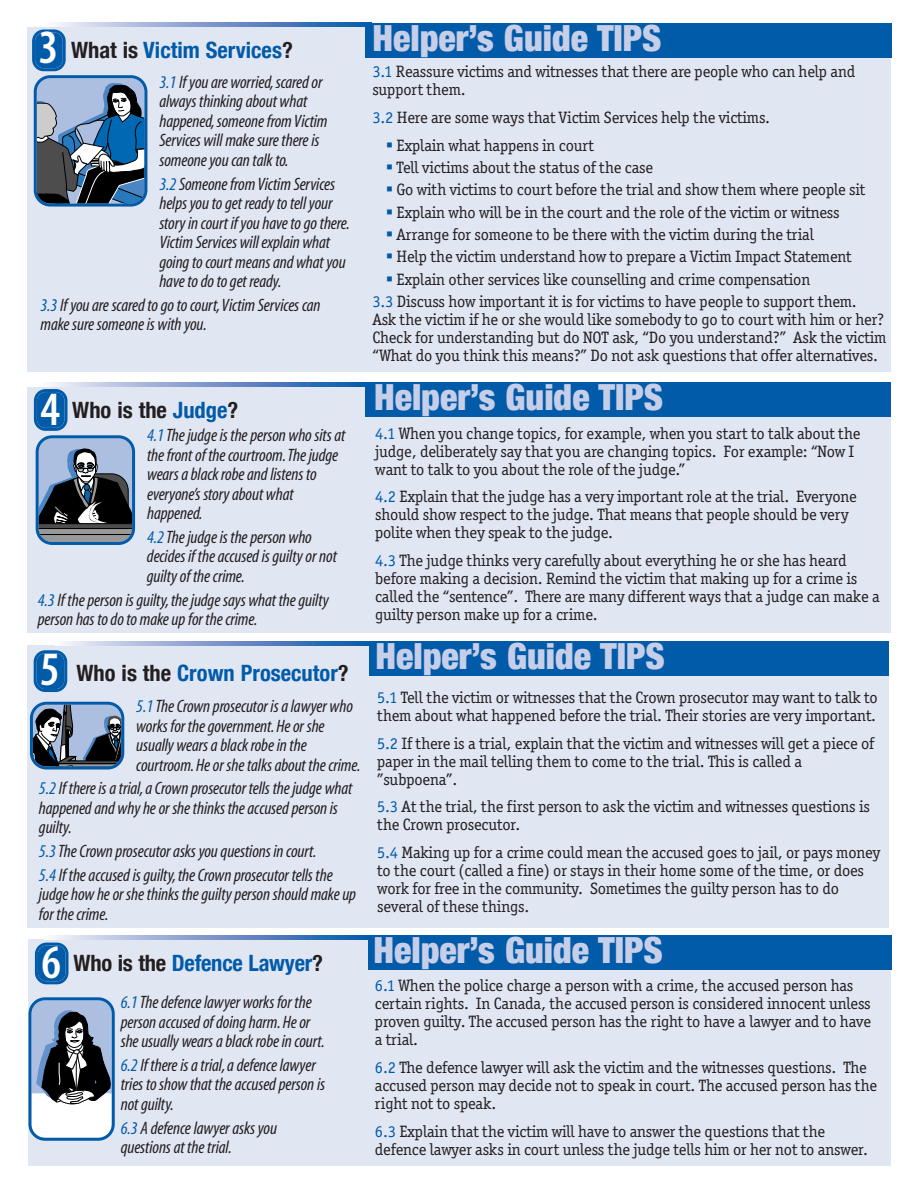
<style>
.page{position:relative;width:918px;height:1188px;background:#fff}
.page>*{position:absolute;margin:0;border:0;box-sizing:border-box;transform-origin:0 0}
.t1{font:600 condensed 48px "Myriad";color:#fff}
.t2{font:900 condensed 36px "Helvetica Neue";color:#c6cee8}
.t3{font:700 condensed 22.5px "Helvetica Neue";color:#015ba9}
.t4{font:700 condensed 22.5px "Helvetica Neue";color:#231f20}
.t5{font:italic condensed 18px/19.5px "Myriad";letter-spacing:-.01em;color:#231f20}
.t6{font:16.5px/18px "Officina Ser ITC Std";letter-spacing:-.01em;color:#231f20}
.s1{color:#231f20}
.s2{color:#015ba9}
.s3{font-family:"Myriad";font-weight:600;font-size:48px;color:#fff}
</style>
<div class="page">
<div style="left:28px;top:27px;width:863px;height:344px;background:#e1e6f3"></div>
<div style="left:366px;top:23px;width:526px;height:35px;background:#015ba9"></div>
<div style="left:29px;top:939px;width:862px;height:227px;background:#e1e6f3"></div>
<div style="left:27px;top:387px;width:864px;height:245px;background:#e1e6f3"></div>
<div style="left:28px;top:646px;width:861px;height:282px;background:#e1e6f3"></div>
<div style="left:366px;top:382px;width:525px;height:35px;background:#015ba9"></div>
<svg style="left:30px;top:702px;width:94px;height:68px;background:#5e7289"></svg>
<svg style="left:35px;top:943px;width:34px;height:41px"></svg>
<svg style="left:34px;top:389px;width:101px;height:156px"></svg>
<svg style="left:63px;top:642px;width:306px;height:4px"></svg>
<div style="left:369px;top:935px;width:523px;height:34px;background:#015ba9"></div>
<svg style="left:28px;top:997px;width:87px;height:144px;background:#8493a6"></svg>
<svg style="left:34px;top:650px;width:33px;height:42px"></svg>
<svg style="left:32px;top:29px;width:115px;height:178px"></svg>
<div style="left:369px;top:641px;width:519px;height:35px;background:#015ba9"></div>
<svg style="left:55px;top:23px;width:311px;height:4px"></svg>
<svg style="left:50px;top:383px;width:316px;height:4px"></svg>
<svg style="left:53px;top:935px;width:316px;height:4px"></svg>
<h1 class="t1" style="left:39px;top:31px;width:21px">3</h1>
<h2 class="t2" style="left:372px;top:16px;width:291px">Helper’s Guide TIPS</h2>
<h3 class="t3" style="left:71px;top:36px;width:223px"><span class="s1">What is</span> Victim Services<span class="s1">?</span></h3>
<p class="t6" style="left:372px;top:64px;width:484px"><span class="s2">3.1</span> Reassure victims and witnesses that there are people who can help and support them.</p>
<p class="t6" style="left:372px;top:110px;width:399px"><span class="s2">3.2</span> Here are some ways that Victim Services help the victims.</p>
<p class="t6" style="left:386px;top:138px;width:210px"><span class="s2">▪</span> Explain what happens in court</p>
<p class="t6" style="left:386px;top:160px;width:269px"><span class="s2">▪</span> Tell victims about the status of the case</p>
<p class="t6" style="left:386px;top:182px;width:481px"><span class="s2">▪</span> Go with victims to court before the trial and show them where people sit</p>
<p class="t6" style="left:386px;top:205px;width:455px"><span class="s2">▪</span> Explain who will be in the court and the role of the victim or witness</p>
<p class="t6" style="left:386px;top:227px;width:430px"><span class="s2">▪</span> Arrange for someone to be there with the victim during the trial</p>
<p class="t6" style="left:386px;top:249px;width:467px"><span class="s2">▪</span> Help the victim understand how to prepare a Victim Impact Statement</p>
<p class="t6" style="left:372px;top:269px;width:486px;line-height:22.4px;text-indent:14px"><span class="s2">▪</span> Explain other services like counselling and crime compensation<br><span class="s2">3.3</span> Discuss how important it is for victims to have people to support them.</p>
<p class="t6" style="left:372px;top:312px;width:516px">Ask the victim if he or she would like somebody to go to court with him or her?<br>Check for understanding but do NOT ask, “Do you understand?” Ask the victim “What do you think this means?” Do not ask questions that offer alternatives.</p>
<p class="t5" style="left:159px;top:74px;width:170px"><span class="s2">3.1</span>Ifyouare worried,scaredor always thinkingabout what happened,someonefromVictim<br>Services willmakesurethereis someoneyoucantalkto.</p>
<p class="t5" style="left:159px;top:176px;width:192px"><span class="s2">3.2</span>SomeonefromVictimServices helpsyoutoget readytotellyour storyincourt ifyouhavetogothere.<br>VictimServices willexplain what goingtocourtmeansand whatyou havetodotoget ready.</p>
<p class="t5" style="left:40px;top:297px;width:282px"><span class="s2">3.3</span>Ifyouarescaredtogotocourt,VictimServices can makesuresomeoneis withyou.</p>
<h3 class="t4" style="left:41px;top:397px;width:199px"><span class="s3">4</span> Who is the <span class="s2">Judge</span>?</h3>
<p class="t5" style="left:147px;top:427px;width:200px"><span class="s2">4.1</span>Thejudgeis theperson whositsat thefrontof thecourtroom.Thejudge wearsablackrobeandlistens to everyone’s storyabout what happened.</p>
<p class="t5" style="left:147px;top:529px;width:192px"><span class="s2">4.2</span>Thejudgeis theperson who decides if theaccusedisguiltyornot guiltyof thecrime.</p>
<p class="t5" style="left:38px;top:592px;width:293px"><span class="s2">4.3</span>If thepersonisguilty,thejudgesays what theguilty personhas todotomakeupfor thecrime.</p>
<h3 class="t3" style="left:40px;top:659px;width:310px"><span class="s3">5</span> <span class="s1">Who is the</span> Crown Prosecutor<span class="s1">?</span></h3>
<p class="t5" style="left:136px;top:698px;width:226px"><span class="s2">5.1</span>TheCrownprosecutor isalawyer who works for thegovernment.Heor she usually wearsablackrobeinthe courtroom.Heor shetalksabout thecrime.</p>
<p class="t5" style="left:39px;top:780px;width:315px"><span class="s2">5.2</span>If thereisatrial,aCrownprosecutor tells thejudge what happenedand whyheor shethinks theaccusedpersonis guilty.</p>
<p class="t5" style="left:39px;top:841px;width:295px;line-height:23.9px"><span class="s2">5.3</span>TheCrownprosecutorasksyouquestions incourt.<br><span class="s2">5.4</span>If theaccusedisguilty,theCrownprosecutor tells the</p>
<p class="t5" style="left:39px;top:886px;width:319px">judgehow heor shethinks theguiltypersonshouldmakeup for thecrime.</p>
<h1 class="t1" style="left:42px;top:946px;width:21px">6</h1>
<h3 class="t3" style="left:73px;top:949px;width:251px"><span class="s1">Who is the</span> Defence Lawyer<span class="s1">?</span></h3>
<p class="t5" style="left:121px;top:994px;width:206px"><span class="s2">6.1</span>Thedefencelawyer works for the personaccusedofdoingharm.Heor sheusually wearsablackrobeincourt.</p>
<p class="t5" style="left:121px;top:1057px;width:206px"><span class="s2">6.2</span>If thereisatrial,adefencelawyer tries toshow that theaccusedpersonis notguilty.</p>
<p class="t5" style="left:121px;top:1120px;width:158px"><span class="s2">6.3</span> A defencelawyerasksyou questionsat thetrial.</p>
<h2 class="t2" style="left:374px;top:375px;width:291px">Helper’s Guide TIPS</h2>
<p class="t6" style="left:375px;top:426px;width:487px"><span class="s2">4.1</span> When you change topics, for example, when you start to talk about the judge, deliberately say that you are changing topics. For example: “Now I want to talk to you about the role of the judge.”</p>
<p class="t6" style="left:375px;top:489px;width:483px"><span class="s2">4.2</span> Explain that the judge has a very important role at the trial. Everyone should show respect to the judge. That means that people should be very polite when they speak to the judge.</p>
<p class="t6" style="left:375px;top:553px;width:506px"><span class="s2">4.3</span> The judge thinks very carefully about everything he or she has heard before making a decision. Remind the victim that making up for a crime is called the “sentence”. There are many different ways that a judge can make a guilty person make up for a crime.</p>
<h2 class="t2" style="left:376px;top:634px;width:291px">Helper’s Guide TIPS</h2>
<p class="t6" style="left:377px;top:690px;width:502px"><span class="s2">5.1</span> Tell the victim or witnesses that the Crown prosecutor may want to talk to them about what happened before the trial. Their stories are very important.</p>
<p class="t6" style="left:377px;top:736px;width:498px"><span class="s2">5.2</span> If there is a trial, explain that the victim and witnesses will get a piece of paper in the mail telling them to come to the trial. This is called a ”subpoena”.</p>
<p class="t6" style="left:377px;top:799px;width:494px"><span class="s2">5.3</span> At the trial, the first person to ask the victim and witnesses questions is the Crown prosecutor.</p>
<p class="t6" style="left:377px;top:845px;width:505px"><span class="s2">5.4</span> Making up for a crime could mean the accused goes to jail, or pays money to the court (called a fine) or stays in their home some of the time, or does work for free in the community. Sometimes the guilty person has to do several of these things.</p>
<h2 class="t2" style="left:374px;top:928px;width:291px">Helper’s Guide TIPS</h2>
<p class="t6" style="left:375px;top:978px;width:498px"><span class="s2">6.1</span> When the police charge a person with a crime, the accused person has certain rights. In Canada, the accused person is considered innocent unless proven guilty. The accused person has the right to have a lawyer and to have a trial.</p>
<p class="t6" style="left:375px;top:1060px;width:504px"><span class="s2">6.2</span> The defence lawyer will ask the victim and the witnesses questions. The accused person may decide not to speak in court. The accused person has the right not to speak.</p>
<p class="t6" style="left:375px;top:1124px;width:494px"><span class="s2">6.3</span> Explain that the victim will have to answer the questions that the defence lawyer asks in court unless the judge tells him or her not to answer.</p>
</div>
